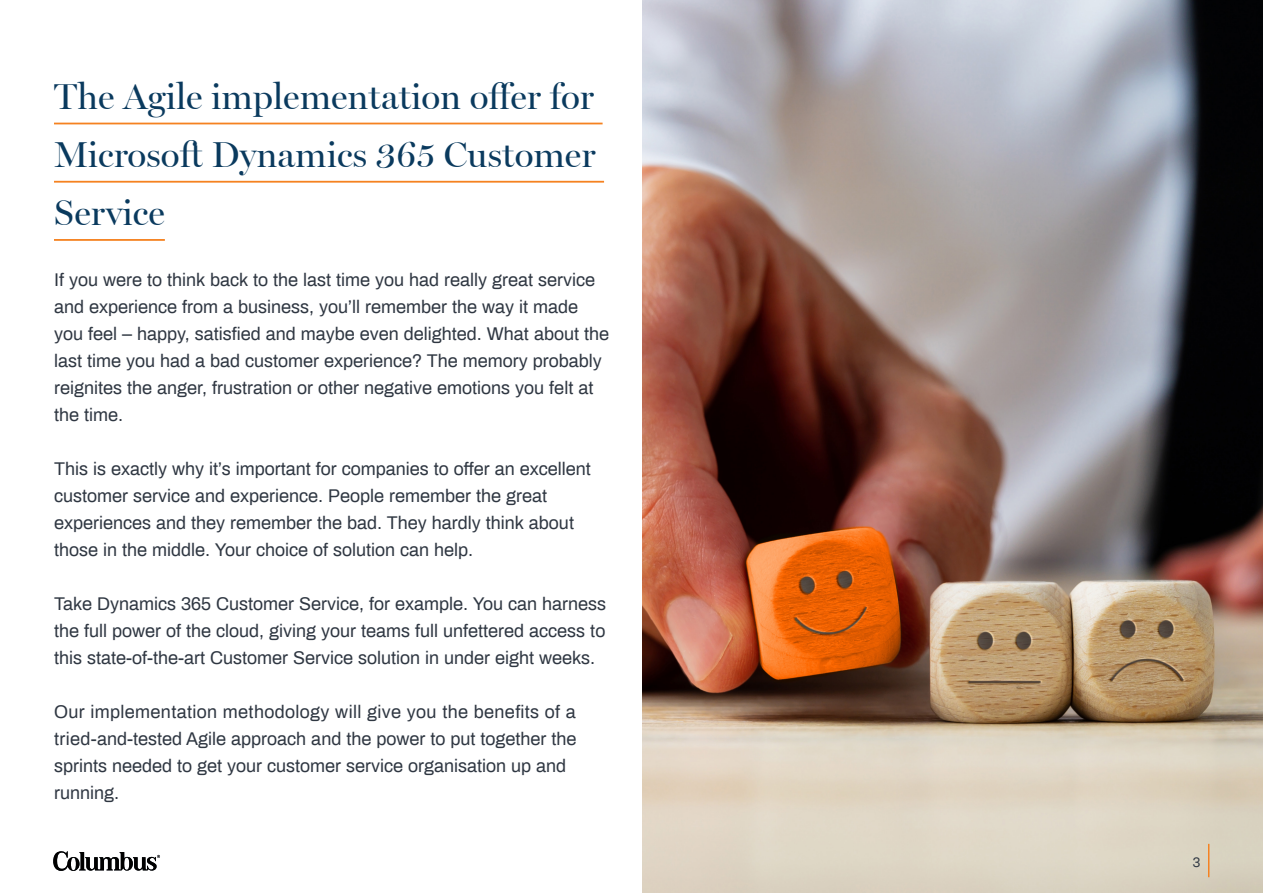
<style>
.page{position:relative;width:1263px;height:893px;background:#fff}
.page>*{position:absolute;margin:0;border:0;box-sizing:border-box;transform-origin:0 0}
.Coverpage-header-ora{font:36px/58.2px "Miller Banner WGL";color:#0a3a5e;text-align:justify}
.Bullets_level_1{font:18px/27px "Archivo";color:#2f3742}
.t1{font:13.5px "Archivo";color:#2f3742}
</style>
<div class="page">
<img style="left:642px;top:0;width:621px;height:893px">
<hr style="left:1208px;top:844px;width:1px;height:33px;background:#f58222">
<svg style="left:53px;top:851px;width:107px;height:20px"></svg>
<hr style="left:54px;top:123px;width:549px;height:1px;background:#f58220">
<hr style="left:54px;top:181px;width:550px;height:2px;background:#f58220">
<hr style="left:54px;top:239px;width:111px;height:2px;background:#f58220">
<p class="Coverpage-header-ora" style="left:54px;top:64px;width:543px">The Agile implementation offer for Microsoft Dynamics 365 Customer Service</p>
<p class="Bullets_level_1" style="left:54px;top:266px;width:556px">If you were to think back to the last time you had really great service and experience from a business, you’ll remember the way it made you feel – happy, satisfied and maybe even delighted. What about the last time you had a bad customer experience? The memory probably reignites the anger, frustration or other negative emotions you felt at the time.</p>
<p class="Bullets_level_1" style="left:54px;top:455px;width:538px">This is exactly why it’s important for companies to offer an excellent customer service and experience. People remember the great experiences and they remember the bad. They hardly think about those in the middle. Your choice of solution can help.</p>
<p class="Bullets_level_1" style="left:54px;top:590px;width:554px;text-align:justify">Take Dynamics 365 Customer Service, for example. You can harness the full power of the cloud, giving your teams full unfettered access to this state-of-the-art Customer Service solution in under eight weeks.</p>
<p class="Bullets_level_1" style="left:54px;top:698px;width:524px">Our implementation methodology will give you the benefits of a tried-and-tested Agile approach and the power to put together the sprints needed to get your customer service organisation up and running.</p>
<p class="t1" style="left:1193px;top:853px;width:9px">3</p>
</div>
